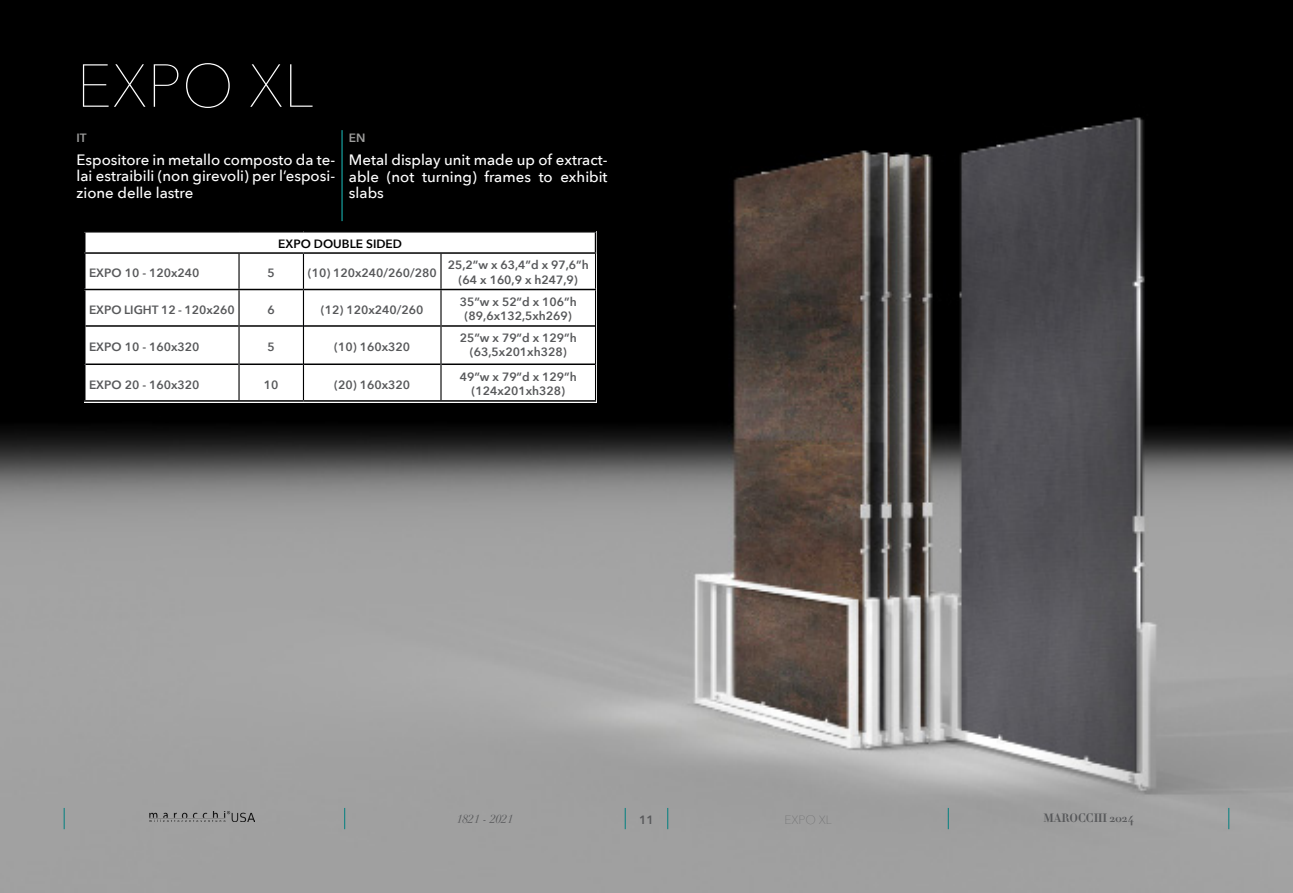
<style>
.page{position:relative;width:1293px;height:893px;background:#fff}
.page>*{position:absolute;margin:0;border:0;box-sizing:border-box;transform-origin:0 0}
.ARTICOLI{font:200 60px "Avenir Next";color:#fff}
.ITALIANO{font:500 15px/16.5px "Avenir Next";color:#fff;text-align:justify}
.INGLESE{font:500 15px/16.5px "Avenir Next";color:#fff;text-align:justify}
.NUMERI_PAGINA{font:600 12px/14.2px "Avenir Next";color:#57585a;text-align:center}
.t1{font:600 12px "Avenir Next";color:#000001}
.TABELLA__TESTI{font:12px "Didot HTF B06 Bold";color:#57585a}
.TABELLA__TESTI-2{font:italic 12px "Didot";color:#57585a}
.ITALIANO-2{font:600 12px "Avenir Next";color:#9d9d9c}
</style>
<div class="page">
<img style="left:0;top:0;width:1293px;height:893px">
<div style="left:84px;top:231px;width:512px;height:172px;background:#fff"></div>
<svg style="left:84px;top:233px;width:1px;height:19px"></svg>
<hr style="left:84px;top:254px;width:1px;height:35px;background:#000001">
<hr style="left:84px;top:290px;width:1px;height:36px;background:#000001">
<hr style="left:84px;top:326px;width:1px;height:38px;background:#000001">
<hr style="left:84px;top:364px;width:1px;height:36px;background:#000001">
<hr style="left:84px;top:252px;width:155px;height:2px;background:#000001">
<hr style="left:239px;top:252px;width:64px;height:2px;background:#000001">
<hr style="left:303px;top:252px;width:138px;height:2px;background:#000001">
<hr style="left:441px;top:252px;width:155px;height:2px;background:#000001">
<hr style="left:84px;top:289px;width:155px;height:1px;background:#000001">
<hr style="left:239px;top:289px;width:64px;height:1px;background:#000001">
<hr style="left:303px;top:289px;width:138px;height:1px;background:#000001">
<hr style="left:441px;top:289px;width:155px;height:1px;background:#000001">
<hr style="left:85px;top:325px;width:153px;height:2px;background:#000001">
<hr style="left:240px;top:325px;width:63px;height:2px;background:#000001">
<hr style="left:304px;top:325px;width:136px;height:2px;background:#000001">
<hr style="left:441px;top:325px;width:154px;height:2px;background:#000001">
<hr style="left:85px;top:363px;width:153px;height:2px;background:#000001">
<hr style="left:240px;top:363px;width:63px;height:2px;background:#000001">
<hr style="left:304px;top:363px;width:136px;height:2px;background:#000001">
<hr style="left:441px;top:363px;width:154px;height:2px;background:#000001">
<hr style="left:84px;top:400px;width:155px;height:2px;background:#000001">
<hr style="left:239px;top:400px;width:64px;height:2px;background:#000001">
<hr style="left:303px;top:400px;width:138px;height:2px;background:#000001">
<hr style="left:441px;top:400px;width:155px;height:2px;background:#000001">
<hr style="left:84px;top:231px;width:155px;height:2px;background:#000001">
<hr style="left:239px;top:231px;width:64px;height:2px;background:#000001">
<hr style="left:303px;top:231px;width:138px;height:2px;background:#000001">
<hr style="left:441px;top:231px;width:155px;height:2px;background:#000001">
<svg style="left:595px;top:233px;width:1px;height:19px"></svg>
<hr style="left:238px;top:254px;width:2px;height:35px;background:#000001">
<hr style="left:303px;top:254px;width:1px;height:35px;background:#000001">
<hr style="left:440px;top:254px;width:1px;height:35px;background:#000001">
<hr style="left:595px;top:254px;width:1px;height:35px;background:#000001">
<hr style="left:238px;top:290px;width:2px;height:36px;background:#000001">
<hr style="left:303px;top:290px;width:1px;height:36px;background:#000001">
<hr style="left:440px;top:290px;width:1px;height:36px;background:#000001">
<hr style="left:595px;top:290px;width:1px;height:36px;background:#000001">
<hr style="left:238px;top:326px;width:2px;height:38px;background:#000001">
<hr style="left:303px;top:326px;width:1px;height:38px;background:#000001">
<hr style="left:440px;top:326px;width:1px;height:38px;background:#000001">
<hr style="left:595px;top:326px;width:1px;height:38px;background:#000001">
<hr style="left:238px;top:364px;width:2px;height:36px;background:#000001">
<hr style="left:303px;top:364px;width:1px;height:36px;background:#000001">
<hr style="left:440px;top:364px;width:1px;height:36px;background:#000001">
<hr style="left:595px;top:364px;width:1px;height:36px;background:#000001">
<svg style="left:64px;top:808px;width:1px;height:21px"></svg>
<svg style="left:344px;top:808px;width:1px;height:21px"></svg>
<svg style="left:625px;top:808px;width:1px;height:21px"></svg>
<svg style="left:667px;top:808px;width:1px;height:21px"></svg>
<svg style="left:948px;top:808px;width:1px;height:21px"></svg>
<svg style="left:1228px;top:808px;width:1px;height:21px"></svg>
<img style="left:150px;top:811px;width:104px;height:10px">
<hr style="left:341px;top:130px;width:2px;height:91px;background:#128281">
<p class="ARTICOLI" style="left:77px;top:35px;width:239px">EXPO XL</p>
<p class="ITALIANO-2" style="left:77px;top:128px;width:12px">IT</p>
<p class="ITALIANO-2" style="left:349px;top:128px;width:18px">EN</p>
<p class="INGLESE" style="left:349px;top:151px;width:260px">Metal display unit made up of extract&shy;able (not turning) frames to exhibit slabs</p>
<p class="ITALIANO" style="left:77px;top:151px;width:260px">Espositore in metallo composto da te&shy;lai estraibili (non girevoli) per l’esposi&shy;zione delle lastre</p>
<p class="t1" style="left:278px;top:234px;width:125px">EXPO DOUBLE SIDED</p>
<p class="NUMERI_PAGINA" style="left:89px;top:266px;width:112px">EXPO 10 - 120x240</p>
<p class="NUMERI_PAGINA" style="left:268px;top:266px;width:9px">5</p>
<p class="NUMERI_PAGINA" style="left:308px;top:266px;width:130px">(10) 120x240/260/280</p>
<p class="NUMERI_PAGINA" style="left:448px;top:258px;width:143px">25,2”w x 63,4”d x 97,6”h (64 x 160,9 x h247,9)</p>
<p class="NUMERI_PAGINA" style="left:89px;top:302px;width:147px">EXPO LIGHT 12 - 120x260</p>
<p class="NUMERI_PAGINA" style="left:268px;top:302px;width:9px">6</p>
<p class="NUMERI_PAGINA" style="left:321px;top:302px;width:104px">(12) 120x240/260</p>
<p class="NUMERI_PAGINA" style="left:460px;top:294px;width:119px">35”w x 52”d x 106”h (89,6x132,5xh269)</p>
<p class="NUMERI_PAGINA" style="left:89px;top:339px;width:112px">EXPO 10 - 160x320</p>
<p class="NUMERI_PAGINA" style="left:268px;top:339px;width:9px">5</p>
<p class="NUMERI_PAGINA" style="left:334px;top:339px;width:77px">(10) 160x320</p>
<p class="NUMERI_PAGINA" style="left:460px;top:331px;width:119px">25”w x 79”d x 129”h (63,5x201xh328)</p>
<p class="NUMERI_PAGINA" style="left:89px;top:377px;width:112px">EXPO 20 - 160x320</p>
<p class="NUMERI_PAGINA" style="left:264px;top:377px;width:16px">10</p>
<p class="NUMERI_PAGINA" style="left:334px;top:377px;width:77px">(20) 160x320</p>
<p class="NUMERI_PAGINA" style="left:460px;top:369px;width:119px">49”w x 79”d x 129”h (124x201xh328)</p>
<p class="TABELLA__TESTI-2" style="left:457px;top:812px;width:58px">1821 - 2021</p>
<p class="NUMERI_PAGINA" style="left:639px;top:812px;width:16px">11</p>
<p class="TABELLA__TESTI" style="left:1043px;top:810px;width:91px">MAROCCHI 2024</p>
</div>
